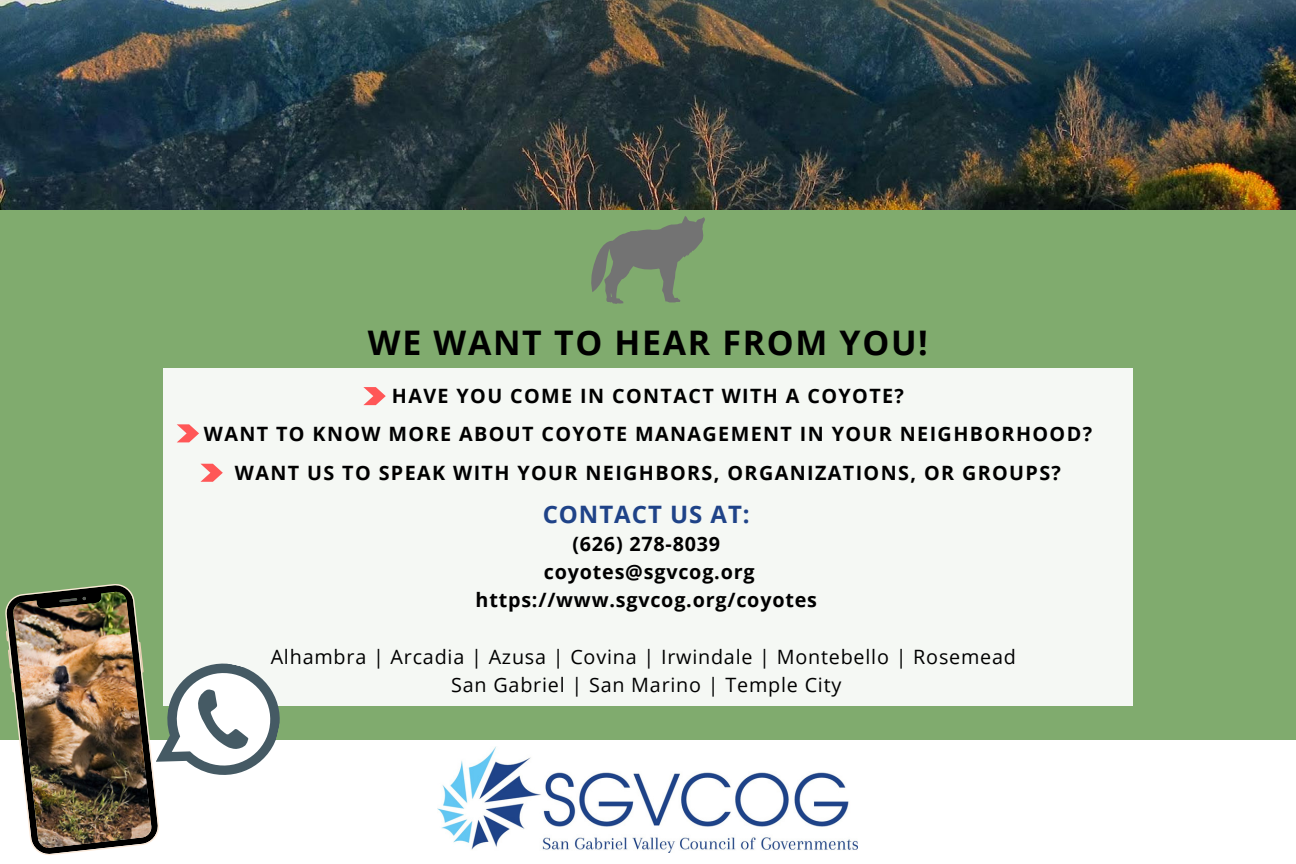
<style>
.page{position:relative;width:1296px;height:864px;background:#80ab6e}
.page>*{position:absolute;margin:0;border:0;box-sizing:border-box;transform-origin:0 0}
.t1{font:700 33.9px "Open Sans";letter-spacing:.05em;color:#000}
.t2{font:700 24px "Open Sans";letter-spacing:.04em;color:#1f4388}
.t3{font:700 19.8px "Open Sans";letter-spacing:.07em;color:#000}
.t4{font:19.8px/28.2px "Open Sans";letter-spacing:.04em;color:#000;text-align:center}
.t5{font:700 19.8px "Open Sans";letter-spacing:.04em;color:#000}
</style>
<div class="page">
<div style="left:0;top:740px;width:1296px;height:124px;background:#fff"></div>
<img style="left:0;top:0;width:1296px;height:209px">
<div style="left:163px;top:369px;width:969px;height:337px;background:#f5f8f4"></div>
<img style="left:5px;top:584px;width:275px;height:271px">
<svg style="left:591px;top:216px;width:114px;height:88px"></svg>
<svg style="left:363px;top:387px;width:23px;height:18px"></svg>
<svg style="left:200px;top:464px;width:23px;height:18px"></svg>
<svg style="left:177px;top:424px;width:22px;height:18px"></svg>
<img style="left:437px;top:747px;width:421px;height:105px">
<p class="t1" style="left:368px;top:319px;width:562px">WE WANT TO HEAR FROM YOU!</p>
<p class="t3" style="left:392px;top:382px;width:514px">HAVE YOU COME IN CONTACT WITH A COYOTE?</p>
<p class="t3" style="left:204px;top:420px;width:890px">WANT TO KNOW MORE ABOUT COYOTE MANAGEMENT IN YOUR NEIGHBORHOOD?</p>
<p class="t3" style="left:235px;top:459px;width:828px">WANT US TO SPEAK WITH YOUR NEIGHBORS, ORGANIZATIONS, OR GROUPS?</p>
<p class="t2" style="left:543px;top:497px;width:209px">CONTACT US AT:</p>
<p class="t5" style="left:572px;top:530px;width:149px">(626) 278-8039</p>
<p class="t5" style="left:544px;top:558px;width:212px">coyotes@sgvcog.org</p>
<p class="t5" style="left:476px;top:586px;width:343px">https://www.sgvcog.org/coyotes</p>
<p class="t4" style="left:271px;top:642px;width:747px">Alhambra | Arcadia | Azusa | Covina | Irwindale | Montebello | Rosemead<br>San Gabriel | San Marino | Temple City</p>
</div>
